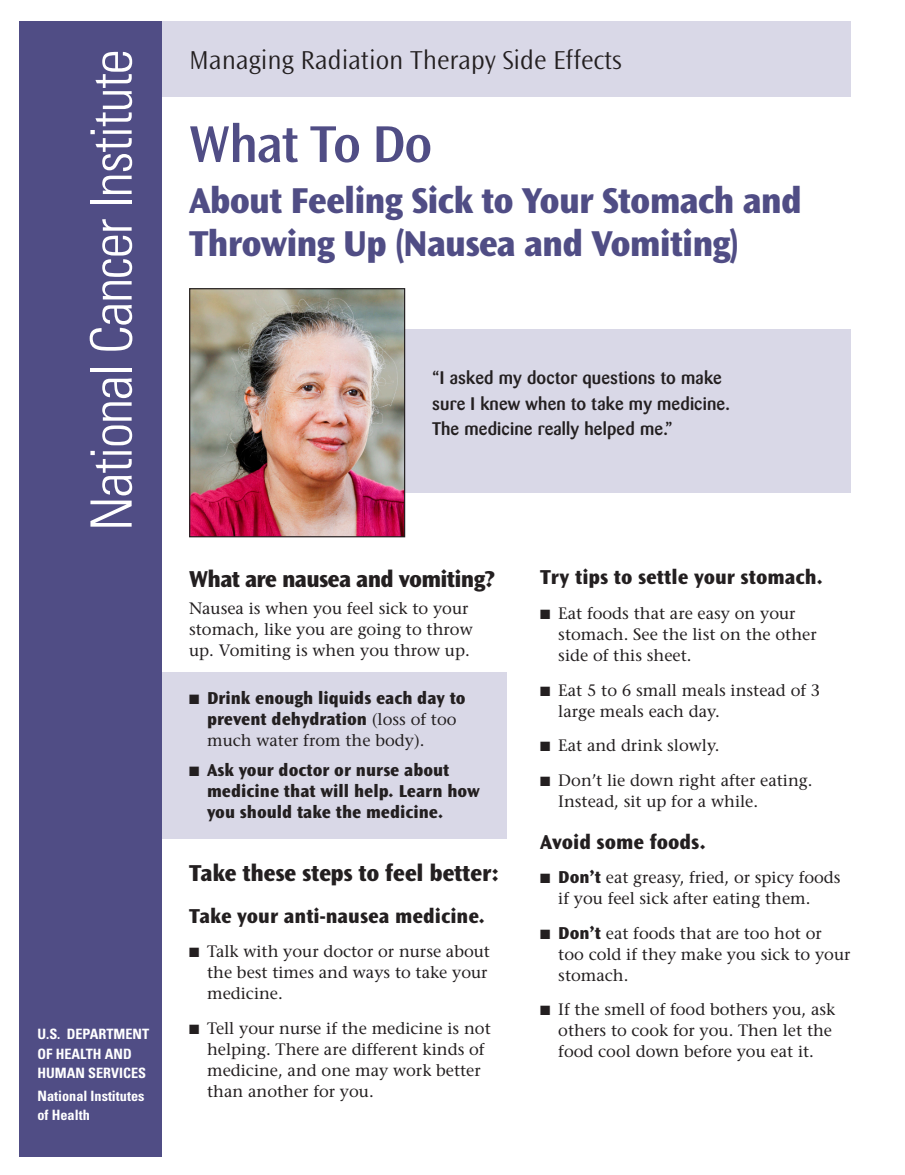
<style>
.page{position:relative;width:905px;height:1175px;background:#fff}
.page>*{position:absolute;margin:0;border:0;box-sizing:border-box;transform-origin:0 0}
.t1{font:300 condensed 57px "Univers";letter-spacing:-.025em;color:#fff}
.t2{font:600 54px "Ocean Sans";letter-spacing:-.025em;color:#504d85}
.t3{font:800 37.5px/43.8px "Ocean Sans";letter-spacing:-.025em;color:#504d85}
.t4{font:300 27px "Ocean Sans";color:#231f20}
.sub_a-16{font:800 24px "Ocean Sans";letter-spacing:-.03em;color:#231f20}
.sub_b{font:800 21px "Ocean Sans";color:#231f20}
.sidebar_bullets{font:800 18px/21px "Ocean Sans";color:#231f20;text-align:center}
.quote{font:500 18px/25.5px "Barmeno";letter-spacing:.01em;color:#231f20}
.text{font:16.5px/21px "Stone Serif";color:#231f20}
.sidebar_bullets-2{font:16.5px "Stone Serif";color:#231f20}
.t5{font:700 condensed 14.25px/19.5px "Univers";color:#fff}
.s1{font-family:"Stone Serif";font-weight:400;font-size:16.5px}
.s2{font-family:"Ocean Sans";font-weight:800;font-size:18px}
</style>
<div class="page">
<div style="left:146px;top:672px;width:361px;height:166px;background:#d9d8e7"></div>
<div style="left:366px;top:328px;width:484px;height:164px;background:#d9d8e7"></div>
<div style="left:154px;top:21px;width:696px;height:76px;background:#d9d8e7"></div>
<div style="left:20px;top:21px;width:142px;height:1135px;background:#504d85"></div>
<img style="left:191px;top:290px;width:212px;height:245px">
<div style="left:189px;top:288px;width:216px;height:249px;border:1px solid #231f20"></div>
<p class="t1" style="left:77px;top:531px;width:483px;rotate:-90deg">National Cancer Institute</p>
<p class="t4" style="left:189px;top:46px;width:434px">Managing Radiation Therapy Side Effects</p>
<p class="t2" style="left:189px;top:114px;width:245px">What To Do</p>
<p class="t3" style="left:189px;top:179px;width:614px">About Feeling Sick to Your Stomach and<br>Throwing Up (Nausea and Vomiting)</p>
<p class="quote" style="left:432px;top:365px;width:299px">“I asked my doctor questions to make sure I knew when to take my medicine.<br>The medicine really helped me.”</p>
<p class="t5" style="left:38px;top:1024px;width:113px">U.S. DEPARTMENT<br>OF HEALTH AND<br>HUMAN SERVICES</p>
<p class="t5" style="left:38px;top:1085px;width:108px">National Institutes</p>
<p class="t5" style="left:38px;top:1105px;width:54px">of Health</p>
<p class="t5" style="left:39px;top:1030px;width:113px">U.S. DEPARTMENT<br>OF HEALTH AND<br>HUMAN SERVICES</p>
<p class="t5" style="left:39px;top:1091px;width:108px">National Institutes of Health</p>
<p class="sub_a-16" style="left:189px;top:565px;width:307px">What are nausea and vomiting?</p>
<p class="text" style="left:189px;top:597px;width:285px">Nausea is when you feel sick to your stomach, like you are going to throw up. Vomiting is when you throw up.</p>
<p class="sidebar_bullets" style="left:189px;top:687px;width:278px">■ Drink enough liquids each day to prevent dehydration <span class="s1">(loss of too</span></p>
<p class="sidebar_bullets-2" style="left:207px;top:730px;width:219px">much water from the body).</p>
<p class="sidebar_bullets" style="left:207px;top:759px;width:274px;text-align:left;text-indent:-18px">■ Ask your doctor or nurse about medicine that will help. Learn how you should take the medicine.</p>
<p class="sub_a-16" style="left:189px;top:859px;width:312px">Take these steps to feel better:</p>
<p class="sub_b" style="left:189px;top:904px;width:297px">Take your anti-nausea medicine.</p>
<p class="text" style="left:207px;top:941px;width:284px;text-indent:-18px">■ Talk with your doctor or nurse about the best times and ways to take your medicine.</p>
<p class="text" style="left:207px;top:1017px;width:285px;text-indent:-18px">■ Tell your nurse if the medicine is not helping. There are different kinds of medicine, and one may work better than another for you.</p>
<p class="sub_b" style="left:540px;top:566px;width:284px">Try tips to settle your stomach.</p>
<p class="text" style="left:558px;top:603px;width:260px;text-indent:-18px">■ Eat foods that are easy on your stomach. See the list on the other side of this sheet.</p>
<p class="text" style="left:558px;top:679px;width:263px;text-indent:-18px">■ Eat 5 to 6 small meals instead of 3 large meals each day.</p>
<p class="text" style="left:540px;top:735px;width:181px">■ Eat and drink slowly.</p>
<p class="text" style="left:558px;top:769px;width:256px;text-indent:-18px">■ Don’t lie down right after eating.<br>Instead, sit up for a while.</p>
<p class="sub_b" style="left:540px;top:830px;width:167px">Avoid some foods.</p>
<p class="text" style="left:558px;top:867px;width:284px;text-indent:-18px">■ <span class="s2">Don’t</span> eat greasy, fried, or spicy foods if you feel sick after eating them.</p>
<p class="text" style="left:558px;top:922px;width:293px;text-indent:-18px">■ <span class="s2">Don’t</span> eat foods that are too hot or too cold if they make you sick to your stomach.</p>
<p class="text" style="left:558px;top:999px;width:278px;text-indent:-18px">■ If the smell of food bothers you, ask others to cook for you. Then let the food cool down before you eat it.</p>
</div>
